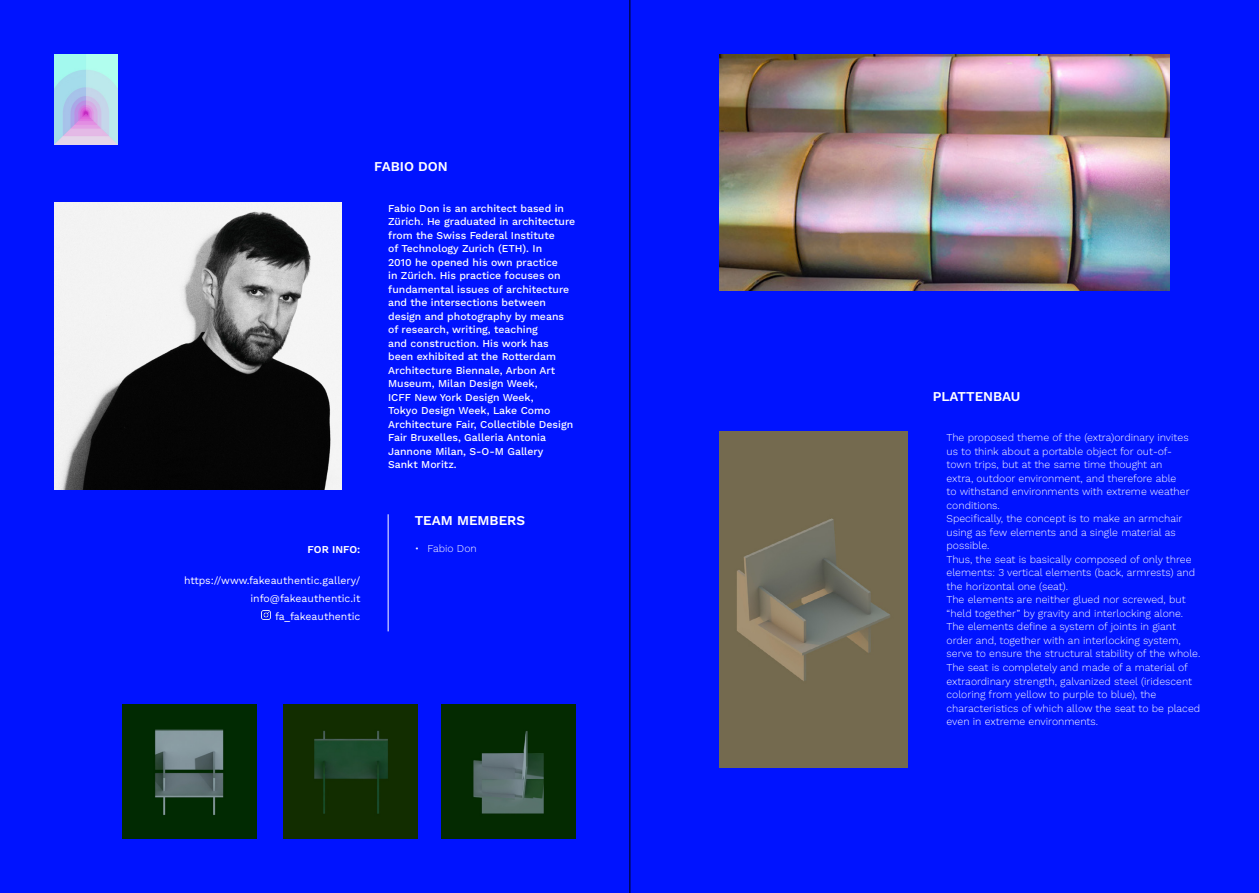
<style>
.page{position:relative;width:1259px;height:893px;background:#0013ff}
.page>*{position:absolute;margin:0;border:0;box-sizing:border-box;transform-origin:0 0}
.t1{font:600 13.5px "Work Sans";color:#fff}
.t2{font:300 10.5px/13.5px "Work Sans";color:#fff}
.t3{font:500 10.5px/13.5px "Work Sans";color:#fff}
.t4{font:10.5px/18px "Work Sans";color:#fff;text-align:right}
.t5{font:600 10.5px "Work Sans";color:#fff}
</style>
<div class="page">
<img style="left:54px;top:54px;width:64px;height:91px">
<svg style="left:261px;top:611px;width:9px;height:8px"></svg>
<img style="left:54px;top:202px;width:287px;height:287px">
<hr style="left:388px;top:514px;width:1px;height:117px;background:#fff">
<img style="left:441px;top:705px;width:134px;height:134px">
<img style="left:284px;top:705px;width:134px;height:134px">
<img style="left:122px;top:705px;width:134px;height:134px">
<img style="left:719px;top:54px;width:450px;height:236px">
<img style="left:719px;top:432px;width:189px;height:335px">
<hr style="left:629px;top:0;width:1px;height:893px;background:#000">
<p class="t1" style="left:374px;top:156px;width:75px">FABIO DON</p>
<p class="t3" style="left:388px;top:201px;width:189px">Fabio Don is an architect based in<br>Zürich. He graduated in architecture from the Swiss Federal Institute<br>of Technology Zurich (ETH). In<br>2010 he opened his own practice<br>in Zürich. His practice focuses on fundamental issues of architecture and the intersections between design and photography by means of research, writing, teaching<br>and construction. His work has been exhibited at the Rotterdam<br>Architecture Biennale, Arbon Art<br>Museum, Milan Design Week,<br>ICFF New York Design Week,<br>Tokyo Design Week, Lake Como<br>Architecture Fair, Collectible Design<br>Fair Bruxelles, Galleria Antonia<br>Jannone Milan, S-O-M Gallery<br>Sankt Moritz.</p>
<p class="t1" style="left:415px;top:510px;width:112px">TEAM MEMBERS</p>
<p class="t5" style="left:308px;top:541px;width:54px">FOR INFO:</p>
<p class="t2" style="left:415px;top:541px;width:64px">• Fabio Don</p>
<p class="t4" style="left:184px;top:571px;width:178px">https://www.fakeauthentic.gallery/ info@fakeauthentic.it fa_fakeauthentic</p>
<p class="t1" style="left:932px;top:386px;width:89px">PLATTENBAU</p>
<p class="t2" style="left:946px;top:431px;width:255px">The proposed theme of the (extra)ordinary invites us to think about a portable object for out-of-<br>town trips, but at the same time thought an<br>extra, outdoor environment, and therefore able<br>to withstand environments with extreme weather conditions.<br>Specifically, the concept is to make an armchair using as few elements and a single material as possible.<br>Thus, the seat is basically composed of only three elements: 3 vertical elements (back, armrests) and the horizontal one (seat).<br>The elements are neither glued nor screwed, but “held together” by gravity and interlocking alone.<br>The elements define a system of joints in giant order and, together with an interlocking system, serve to ensure the structural stability of the whole.<br>The seat is completely and made of a material of extraordinary strength, galvanized steel (iridescent coloring from yellow to purple to blue), the characteristics of which allow the seat to be placed even in extreme environments.</p>
</div>
